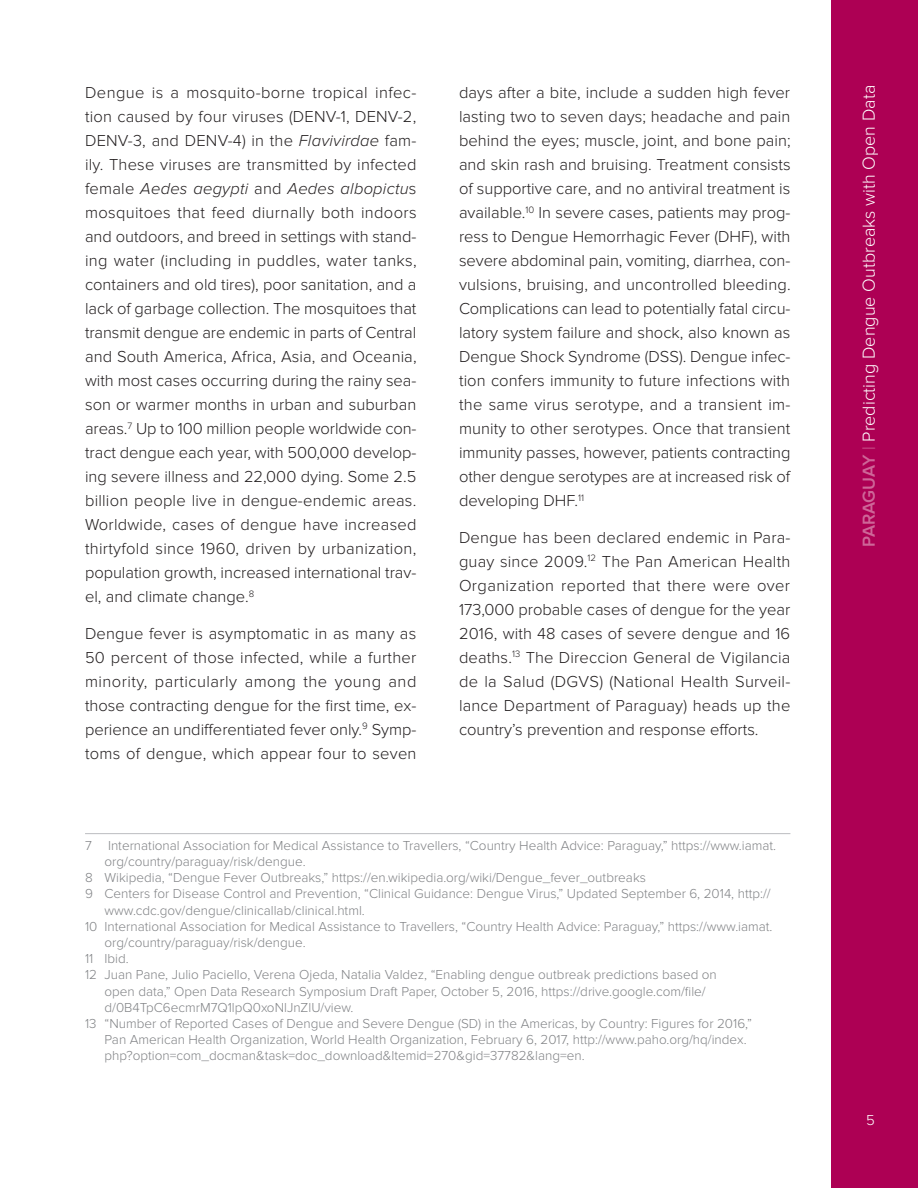
<style>
.page{position:relative;width:918px;height:1188px;background:#fff}
.page>*{position:absolute;margin:0;border:0;box-sizing:border-box;transform-origin:0 0}
.t1{font:300 18px "Proxima Nova";color:#fff}
.t2{font:300 16.5px/24px "Proxima Nova";color:#231f20;text-align:justify}
.t3{font:300 15px "Proxima Nova";color:#fff}
.e-footnote-text{font:300 13.5px/16.2px "Proxima Nova";color:#808285}
.s1{font-style:italic}
.s2{font-weight:600;color:#ce6698}
.s3{color:#ce6698}
</style>
<div class="page">
<div style="left:832px;top:0;width:86px;height:1188px;background:#ad0054"></div>
<hr style="left:85px;top:833px;width:705px;height:1px;background:#bcbdc0">
<p class="t2" style="left:85px;top:81px;width:333px">Dengue is a mosquito-borne tropical infec&shy;tion caused by four viruses (DENV-1, DENV-2, DENV-3, and DENV-4) in the <span class="s1">Flavivirdae</span> fam&shy;ily. These viruses are transmitted by infected female <span class="s1">Aedes aegypti</span> and <span class="s1">Aedes albopictu</span>s mosquitoes that feed diurnally both indoors and outdoors, and breed in settings with stand&shy;ing water (including in puddles, water tanks, containers and old tires), poor sanitation, and a lack of garbage collection. The mosquitoes that transmit dengue are endemic in parts of Central and South America, Africa, Asia, and Oceania, with most cases occurring during the rainy sea&shy;son or warmer months in urban and suburban areas.<sup>7</sup> Up to 100 million people worldwide con&shy;tract dengue each year, with 500,000 develop&shy;ing severe illness and 22,000 dying. Some 2.5 billion people live in dengue-endemic areas.<br>Worldwide, cases of dengue have increased thirtyfold since 1960, driven by urbanization, population growth, increased international trav&shy;el, and climate change.<sup>8</sup></p>
<p class="t2" style="left:85px;top:622px;width:333px">Dengue fever is asymptomatic in as many as 50 percent of those infected, while a further minority, particularly among the young and those contracting dengue for the first time, ex&shy;perience an undifferentiated fever only.<sup>9</sup> Symp&shy;toms of dengue, which appear four to seven</p>
<p class="t2" style="left:459px;top:81px;width:333px">days after a bite, include a sudden high fever lasting two to seven days; headache and pain behind the eyes; muscle, joint, and bone pain; and skin rash and bruising. Treatment consists of supportive care, and no antiviral treatment is available.<sup>10</sup> In severe cases, patients may prog&shy;ress to Dengue Hemorrhagic Fever (DHF), with severe abdominal pain, vomiting, diarrhea, con&shy;vulsions, bruising, and uncontrolled bleeding.<br>Complications can lead to potentially fatal circu&shy;latory system failure and shock, also known as Dengue Shock Syndrome (DSS). Dengue infec&shy;tion confers immunity to future infections with the same virus serotype, and a transient im&shy;munity to other serotypes. Once that transient immunity passes, however, patients contracting other dengue serotypes are at increased risk of developing DHF.<sup>11</sup></p>
<p class="t2" style="left:459px;top:526px;width:333px">Dengue has been declared endemic in Para&shy;guay since 2009.<sup>12</sup> The Pan American Health Organization reported that there were over 173,000 probable cases of dengue for the year 2016, with 48 cases of severe dengue and 16 deaths.<sup>13</sup> The Direccion General de Vigilancia de la Salud (DGVS) (National Health Surveil&shy;lance Department of Paraguay) heads up the country’s prevention and response efforts.</p>
<p class="e-footnote-text" style="left:105px;top:837px;width:673px;text-indent:-20px">7 International Association for Medical Assistance to Travellers, “Country Health Advice: Paraguay,” https://www.iamat. org/country/paraguay/risk/dengue.</p>
<p class="e-footnote-text" style="left:85px;top:870px;width:562px">8 Wikipedia, “Dengue Fever Outbreaks,” https://en.wikipedia.org/wiki/Dengue_fever_outbreaks</p>
<p class="e-footnote-text" style="left:105px;top:886px;width:668px;text-indent:-20px">9 Centers for Disease Control and Prevention, “Clinical Guidance: Dengue Virus,” Updated September 6, 2014, http:// www.cdc.gov/dengue/clinicallab/clinical.html.</p>
<p class="e-footnote-text" style="left:105px;top:918px;width:670px;text-indent:-20px">10 International Association for Medical Assistance to Travellers, “Country Health Advice: Paraguay,” https://www.iamat. org/country/paraguay/risk/dengue.</p>
<p class="e-footnote-text" style="left:85px;top:951px;width:45px">11 Ibid.</p>
<p class="e-footnote-text" style="left:105px;top:967px;width:614px;text-indent:-20px">12 Juan Pane, Julio Paciello, Verena Ojeda, Natalia Valdez, “Enabling dengue outbreak predictions based on open data,” Open Data Research Symposium Draft Paper, October 5, 2016, https://drive.google.com/file/ d/0B4TpC6ecmrM7Q1lpQ0xoNlJnZlU/view.</p>
<p class="e-footnote-text" style="left:105px;top:1016px;width:649px;text-indent:-20px">13 “Number of Reported Cases of Dengue and Severe Dengue (SD) in the Americas, by Country: Figures for 2016,”<br>Pan American Health Organization, World Health Organization, February 6, 2017, http://www.paho.org/hq/index. php?option=com_docman&amp;task=doc_download&amp;Itemid=270&amp;gid=37782&amp;lang=en.</p>
<p class="t1" style="left:859px;top:547px;width:464px;rotate:-90deg"><span class="s2">PARAGUAY</span> <span class="s3">|</span> Predicting Dengue Outbreaks with Open Data</p>
<p class="t3" style="left:866px;top:1111px;width:10px">5</p>
</div>
